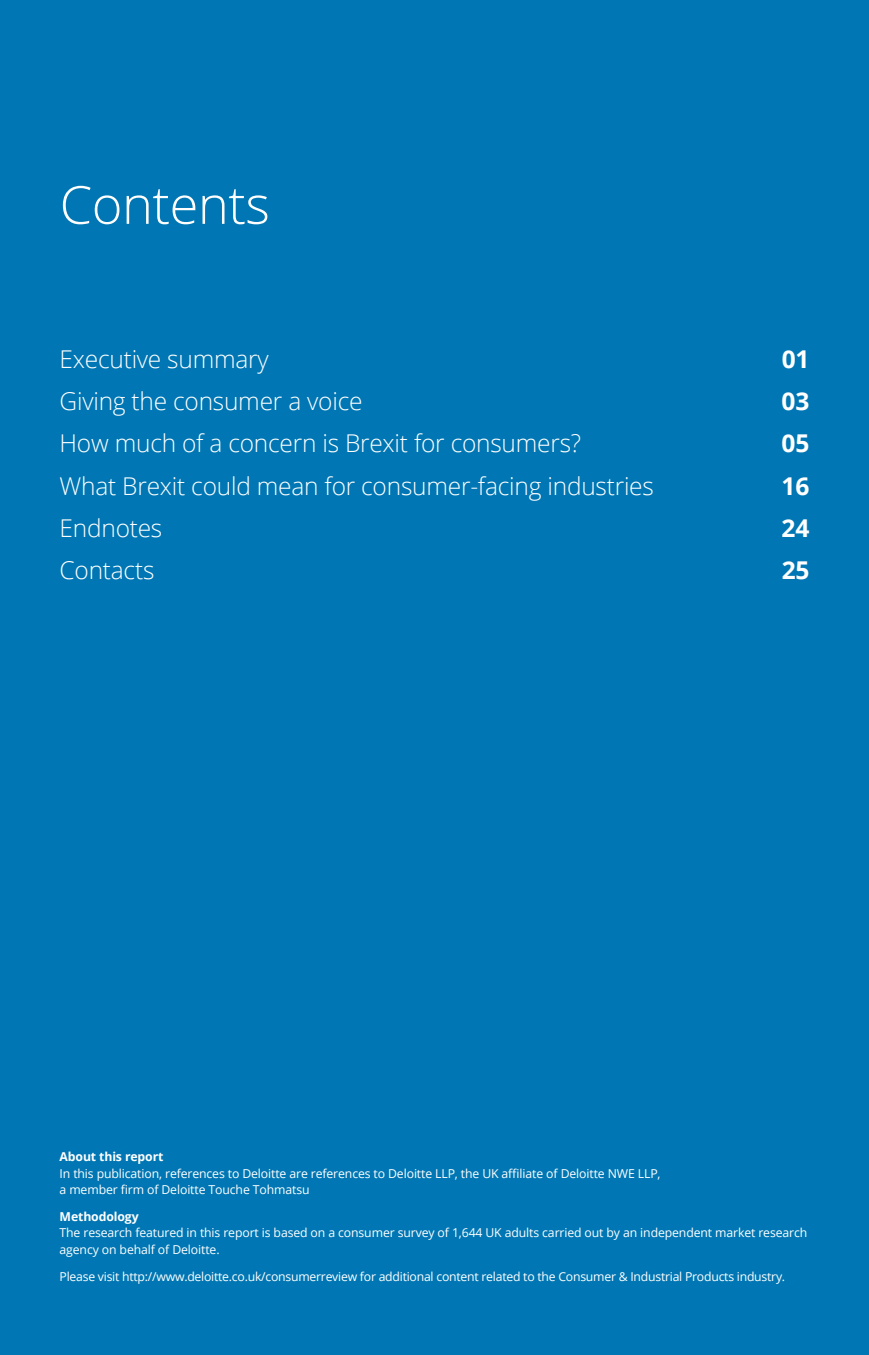
<style>
.page{position:relative;width:869px;height:1355px;background:#fff}
.page>*{position:absolute;margin:0;border:0;box-sizing:border-box;transform-origin:0 0}
.Contents_Heading{font:300 52.5px "Open Sans";letter-spacing:-.01em;color:#fff}
.Contents__14_18pt{font:300 24.5px "Open Sans";letter-spacing:-.01em;color:#fff}
.Contents__14_18pt-2{font:700 24.5px "Open Sans";letter-spacing:-.01em;color:#fff}
.Disclaimers__7_9_5pt{font:12.25px/16.6px "Open Sans";letter-spacing:-.01em;color:#fff}
.Disclaimers__7_9_5pt-2{font:700 12.25px "Open Sans";letter-spacing:-.01em;color:#fff}
</style>
<div class="page">
<div style="left:0;top:0;width:868px;height:1354px;background:#0077b4"></div>
<p class="Contents_Heading" style="left:60px;top:169px;width:212px">Contents</p>
<p class="Contents__14_18pt" style="left:60px;top:343px;width:211px">Executive summary</p>
<p class="Contents__14_18pt-2" style="left:781px;top:342px;width:29px">01</p>
<p class="Contents__14_18pt" style="left:60px;top:385px;width:304px">Giving the consumer a voice</p>
<p class="Contents__14_18pt-2" style="left:781px;top:384px;width:29px">03</p>
<p class="Contents__14_18pt" style="left:60px;top:427px;width:523px">How much of a concern is Brexit for consumers?</p>
<p class="Contents__14_18pt-2" style="left:781px;top:426px;width:29px">05</p>
<p class="Contents__14_18pt" style="left:60px;top:469px;width:595px">What Brexit could mean for consumer-facing industries</p>
<p class="Contents__14_18pt-2" style="left:781px;top:468px;width:29px">16</p>
<p class="Contents__14_18pt" style="left:60px;top:511px;width:104px">Endnotes</p>
<p class="Contents__14_18pt-2" style="left:781px;top:510px;width:29px">24</p>
<p class="Contents__14_18pt" style="left:60px;top:553px;width:96px">Contacts</p>
<p class="Contents__14_18pt-2" style="left:781px;top:552px;width:29px">25</p>
<p class="Disclaimers__7_9_5pt-2" style="left:60px;top:1147px;width:105px">About this report</p>
<p class="Disclaimers__7_9_5pt" style="left:60px;top:1164px;width:602px">In this publication, references to Deloitte are references to Deloitte LLP, the UK affiliate of Deloitte NWE LLP, a member firm of Deloitte Touche Tohmatsu</p>
<p class="Disclaimers__7_9_5pt-2" style="left:60px;top:1207px;width:81px">Methodology</p>
<p class="Disclaimers__7_9_5pt" style="left:60px;top:1224px;width:748px">The research featured in this report is based on a consumer survey of 1,644 UK adults carried out by an independent market research agency on behalf of Deloitte.</p>
<p class="Disclaimers__7_9_5pt" style="left:60px;top:1267px;width:726px">Please visit http://www.deloitte.co.uk/consumerreview for additional content related to the Consumer &amp; Industrial Products industry.</p>
</div>
